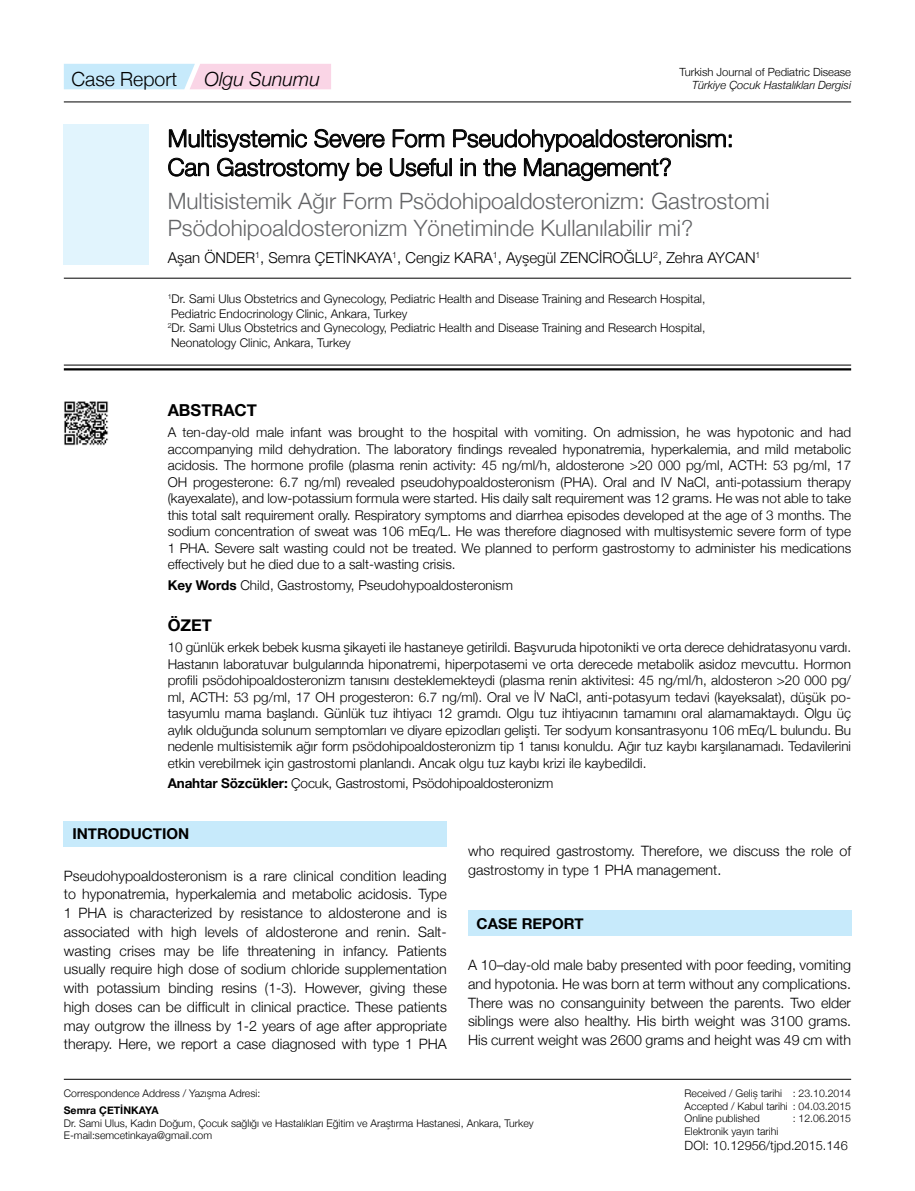
<style>
.page{position:relative;width:915px;height:1191px;background:#fff}
.page>*{position:absolute;margin:0;border:0;box-sizing:border-box;transform-origin:0 0}
.t1{font:300 24px/28.8px "Helvetica Neue";color:#000}
.t2{font:300 22.5px/27px "Helvetica Neue";color:#636466}
.t3{font:300 19.5px "Helvetica Neue";color:#000}
.t4{font:italic 300 19.5px "Helvetica Neue";color:#000}
.t5{font:700 16.5px "Helvetica Neue";color:#000}
.t6{font:300 15px "Helvetica Neue";color:#000}
.t7{font:700 15px "Helvetica Neue";color:#000}
.t8{font:300 14.25px/18.8px "Helvetica Neue";color:#000;text-align:justify}
.t9{font:300 13.5px/16.5px "Helvetica Neue";color:#000;text-align:justify}
.t10{font:300 12.75px "Helvetica Neue";color:#000}
.t11{font:300 12px/14.4px "Helvetica Neue";color:#000}
.t12{font:300 11.25px "Helvetica Neue";color:#000}
.t13{font:italic 300 11.25px "Helvetica Neue";color:#000}
.t14{font:300 10.5px/12.6px "Helvetica Neue";color:#000}
.t15{font:700 10.5px "Helvetica Neue";color:#000}
.s1{font-weight:700}
</style>
<div class="page">
<hr style="left:64px;top:278px;width:786px;height:1px;background:#000">
<hr style="left:64px;top:1079px;width:786px;height:1px;background:#000">
<hr style="left:64px;top:102px;width:786px;height:1px;background:#000">
<div style="left:64px;top:124px;width:85px;height:140px;background:#e1f4fd"></div>
<svg style="left:64px;top:64px;width:267px;height:25px;background:#e2dff0"></svg>
<div style="left:468px;top:910px;width:382px;height:26px;background:#c7eafb"></div>
<div style="left:64px;top:821px;width:382px;height:25px;background:#c7eafb"></div>
<hr style="left:64px;top:368px;width:786px;height:2px;background:#000">
<hr style="left:64px;top:365px;width:786px;height:1px;background:#000">
<img style="left:64px;top:401px;width:45px;height:44px">
<svg style="left:168px;top:129px;width:563px;height:52px"></svg>
<h3 class="t3" style="left:71px;top:63px;width:107px">Case Report</h3>
<h3 class="t4" style="left:204px;top:64px;width:117px">Olgu Sunumu</h3>
<p class="t12" style="left:679px;top:63px;width:173px">Turkish Journal of Pediatric Disease</p>
<p class="t13" style="left:691px;top:76px;width:160px">Türkiye Çocuk Hastalıkları Dergisi</p>
<h1 class="t1" style="left:168px;top:123px;width:567px">Multisystemic Severe Form Pseudohypoaldosteronism:<br>Can Gastrostomy be Useful in the Management?</h1>
<h2 class="t2" style="left:168px;top:186px;width:603px">Multisistemik Ağır Form Psödohipoaldosteronizm: Gastrostomi<br>Psödohipoaldosteronizm Yönetiminde Kullanılabilir mi?</h2>
<p class="t6" style="left:168px;top:245px;width:594px">Aşan ÖNDER<sup>1</sup>, Semra ÇETİNKAYA<sup>1</sup>, Cengiz KARA<sup>1</sup>, Ayşegül ZENCİROĞLU<sup>2</sup>, Zehra AYCAN<sup>1</sup></p>
<p class="t11" style="left:168px;top:291px;width:539px"><sup>1</sup>Dr. Sami Ulus Obstetrics and Gynecology, Pediatric Health and Disease Training and Research Hospital, Pediatric Endocrinology Clinic, Ankara, Turkey<br><sup>2</sup>Dr. Sami Ulus Obstetrics and Gynecology, Pediatric Health and Disease Training and Research Hospital, Neonatology Clinic, Ankara, Turkey</p>
<p class="t5" style="left:168px;top:397px;width:24px">Abstract</p>
<p class="t9" style="left:168px;top:423px;width:684px">A ten-day-old male infant was brought to the hospital with vomiting. On admission, he was hypotonic and had accompanying mild dehydration. The laboratory findings revealed hyponatremia, hyperkalemia, and mild metabolic acidosis. The hormone profile (plasma renin activity: 45 ng/ml/h, aldosterone &gt;20 000 pg/ml, ACTH: 53 pg/ml, 17<br>OH progesterone: 6.7 ng/ml) revealed pseudohypoaldosteronism (PHA). Oral and IV NaCl, anti-potassium therapy (kayexalate), and low-potassium formula were started. His daily salt requirement was 12 grams. He was not able to take this total salt requirement orally. Respiratory symptoms and diarrhea episodes developed at the age of 3 months. The sodium concentration of sweat was 106 mEq/L. He was therefore diagnosed with multisystemic severe form of type 1 PHA. Severe salt wasting could not be treated. We planned to perform gastrostomy to administer his medications effectively but he died due to a salt-wasting crisis.</p>
<p class="t9" style="left:168px;top:576px;width:347px"><span class="s1">Key Words</span> Child, Gastrostomy, Pseudohypoaldosteronism</p>
<p class="t5" style="left:168px;top:612px;width:46px">ÖzET</p>
<p class="t9" style="left:168px;top:638px;width:684px">10 günlük erkek bebek kusma şikayeti ile hastaneye getirildi. Başvuruda hipotonikti ve orta derece dehidratasyonu vardı.<br>Hastanın laboratuvar bulgularında hiponatremi, hiperpotasemi ve orta derecede metabolik asidoz mevcuttu. Hormon profili psödohipoaldosteronizm tanısını desteklemekteydi (plasma renin aktivitesi: 45 ng/ml/h, aldosteron &gt;20 000 pg/ ml, ACTH: 53 pg/ml, 17 OH progesteron: 6.7 ng/ml). Oral ve İV NaCl, anti-potasyum tedavi (kayeksalat), düşük po&shy;tasyumlu mama başlandı. Günlük tuz ihtiyacı 12 gramdı. Olgu tuz ihtiyacının tamamını oral alamamaktaydı. Olgu üç aylık olduğunda solunum semptomları ve diyare epizodları gelişti. Ter sodyum konsantrasyonu 106 mEq/L bulundu. Bu nedenle multisistemik ağır form psödohipoaldosteronizm tip 1 tanısı konuldu. Ağır tuz kaybı karşılanamadı. Tedavilerini etkin verebilmek için gastrostomi planlandı. Ancak olgu tuz kaybı krizi ile kaybedildi.</p>
<p class="t9" style="left:168px;top:774px;width:387px"><span class="s1">Anahtar Sözcükler:</span> Çocuk, Gastrostomi, Psödohipoaldosteronizm</p>
<p class="t7" style="left:72px;top:822px;width:118px">INTRODUCTION</p>
<p class="t8" style="left:64px;top:865px;width:384px">Pseudohypoaldosteronism is a rare clinical condition leading to hyponatremia, hyperkalemia and metabolic acidosis. Type 1 PHA is characterized by resistance to aldosterone and is associated with high levels of aldosterone and renin. Salt&shy;wasting crises may be life threatening in infancy. Patients usually require high dose of sodium chloride supplementation with potassium binding resins (1-3). However, giving these high doses can be difficult in clinical practice. These patients may outgrow the illness by 1-2 years of age after appropriate therapy. Here, we report a case diagnosed with type 1 PHA</p>
<p class="t8" style="left:468px;top:841px;width:384px">who required gastrostomy. Therefore, we discuss the role of gastrostomy in type 1 PHA management.</p>
<p class="t7" style="left:476px;top:911px;width:108px">CASE REPORT</p>
<p class="t8" style="left:468px;top:955px;width:384px">A 10–day-old male baby presented with poor feeding, vomiting and hypotonia. He was born at term without any complications.<br>There was no consanguinity between the parents. Two elder siblings were also healthy. His birth weight was 3100 grams.<br>His current weight was 2600 grams and height was 49 cm with</p>
<p class="t14" style="left:64px;top:1086px;width:198px">Correspondence Address / Yazışma Adresi:</p>
<p class="t15" style="left:64px;top:1102px;width:96px">Semra ÇETİNKAYA</p>
<p class="t14" style="left:64px;top:1115px;width:471px">Dr. Sami Ulus, Kadın Doğum, Çocuk sağlığı ve Hastalıkları Eğitim ve Araştırma Hastanesi, Ankara, Turkey<br>E-mail:semcetinkaya@gmail.com</p>
<p class="t14" style="left:684px;top:1086px;width:168px;text-align:justify">Received / Geliş tarihi : 23.10.2014<br>Accepted / Kabul tarihi : 04.03.2015<br>Online published</p>
<p class="t14" style="left:792px;top:1111px;width:60px">: 12.06.2015</p>
<p class="t14" style="left:684px;top:1124px;width:95px">Elektronik yayın tarihi</p>
<p class="t10" style="left:684px;top:1135px;width:164px">DOI: 10.12956/tjpd.2015.146</p>
</div>
